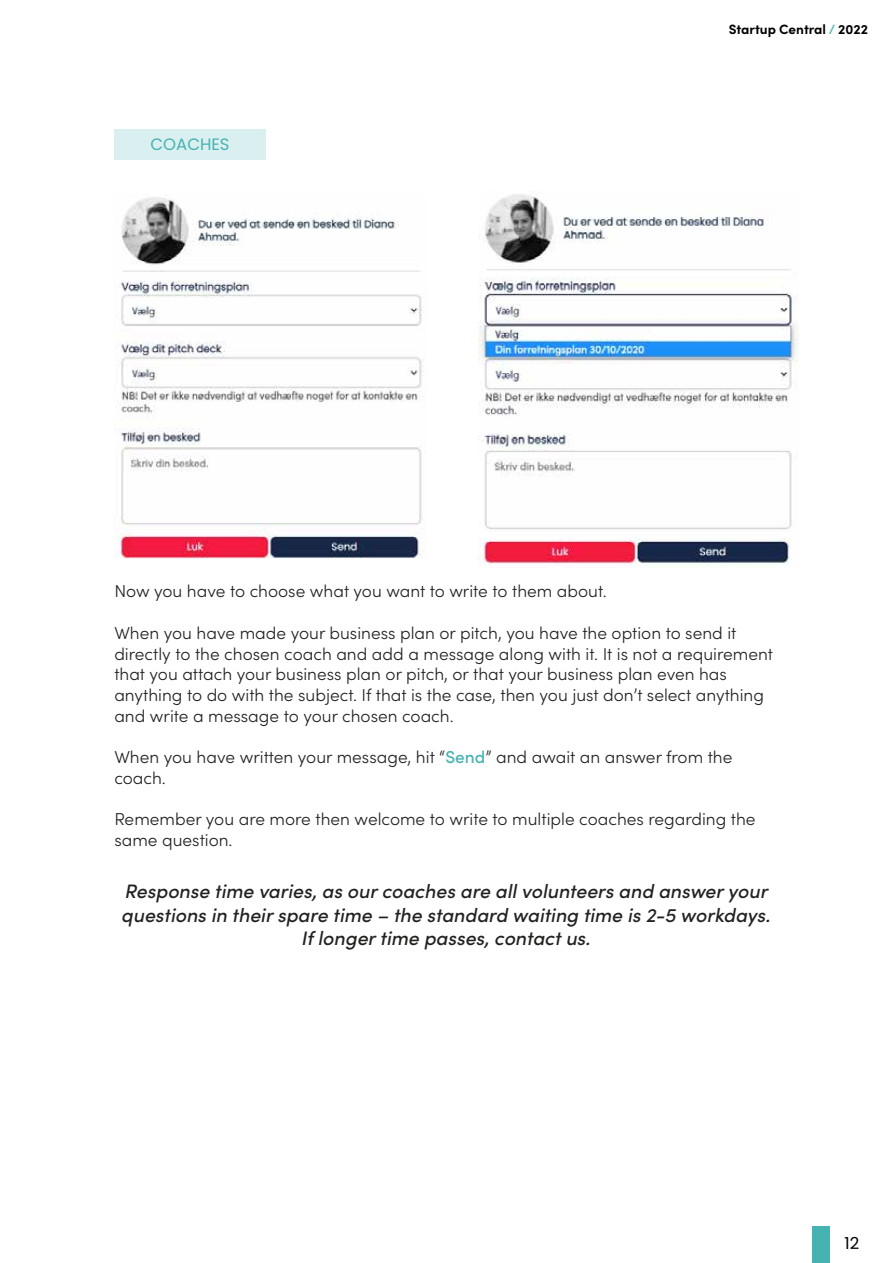
<style>
.page{position:relative;width:893px;height:1263px;background:#fff}
.page>*{position:absolute;margin:0;border:0;box-sizing:border-box;transform-origin:0 0}
.t1{font:italic 500 19.5px/23.4px "Sofia Pro";color:#232221;text-align:center}
.t2{font:300 17.25px/20.7px "Sofia Pro";color:#232221}
.t3{font:16.5px "Poppins";color:#47b2b2}
.t4{font:16.5px "Poppins";color:#000}
.t5{font:700 13.5px "Sofia Pro";color:#000}
.s1{color:#47b2b2}
.s2{font-weight:500;color:#47b2b2}
</style>
<div class="page">
<div style="left:812px;top:1226px;width:17px;height:37px;background:#47b2b2"></div>
<img style="left:114px;top:195px;width:309px;height:364px">
<img style="left:479px;top:194px;width:319px;height:373px">
<div style="left:114px;top:129px;width:152px;height:31px;background:#daf0f0"></div>
<p class="t3" style="left:150px;top:135px;width:81px">COACHES</p>
<p class="t5" style="left:729px;top:18px;width:141px">Startup Central <span class="s1">/</span> 2022</p>
<p class="t2" style="left:114px;top:580px;width:494px">Now you have to choose what you want to write to them about.</p>
<p class="t2" style="left:114px;top:621px;width:660px">When you have made your business plan or pitch, you have the option to send it directly to the chosen coach and add a message along with it. It is not a requirement that you attach your business plan or pitch, or that your business plan even has anything to do with the subject. If that is the case, then you just don’t select anything and write a message to your chosen coach.</p>
<p class="t2" style="left:114px;top:746px;width:620px">When you have written your message, hit “<span class="s2">Send</span>” and await an answer from the coach.</p>
<p class="t2" style="left:114px;top:808px;width:643px">Remember you are more then welcome to write to multiple coaches regarding the same question.</p>
<p class="t1" style="left:122px;top:879px;width:651px">Response time varies, as our coaches are all volunteers and answer your questions in their spare time – the standard waiting time is 2-5 workdays.<br>If longer time passes, contact us.</p>
<p class="t4" style="left:844px;top:1233px;width:16px">12</p>
</div>
